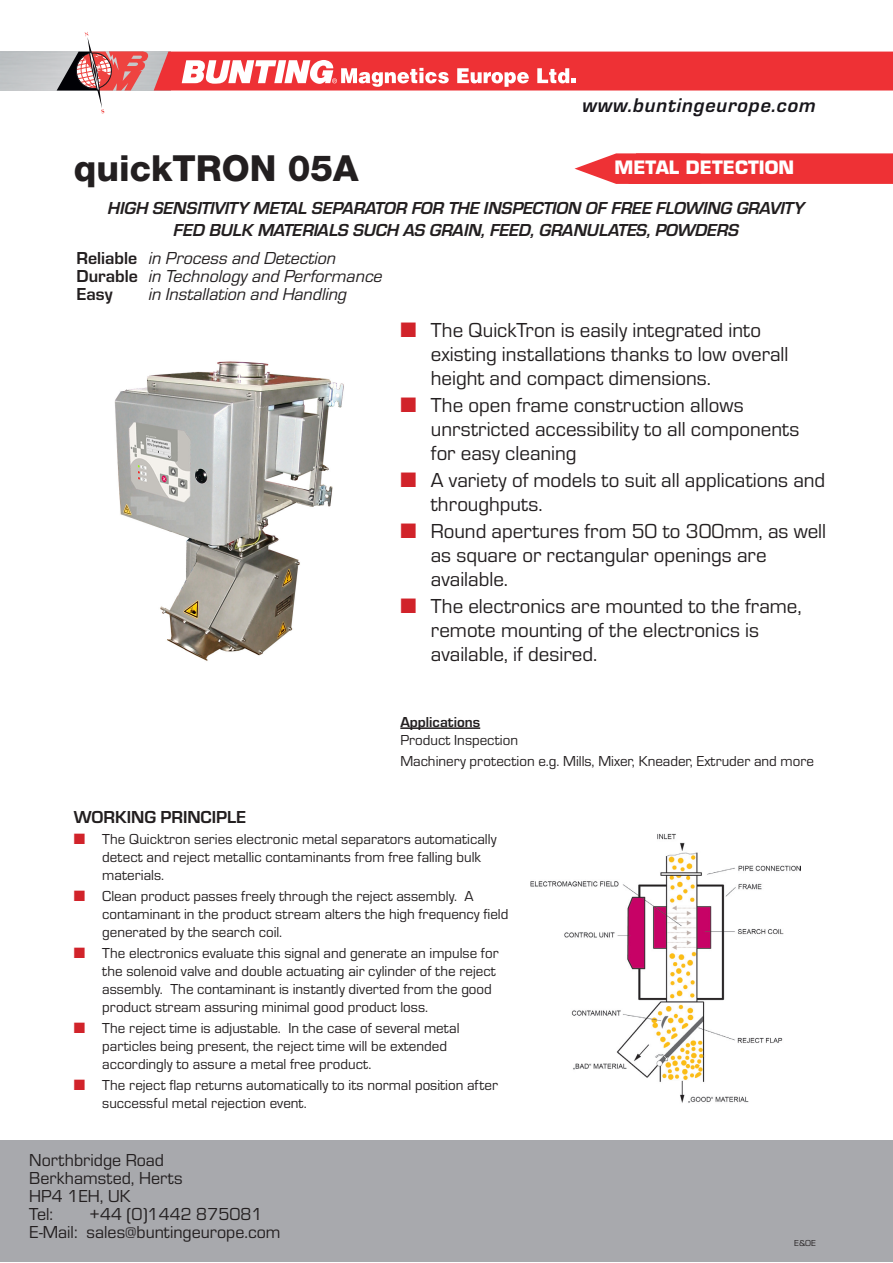
<style>
.page{position:relative;width:893px;height:1263px;background:#fff}
.page>*{position:absolute;margin:0;border:0;box-sizing:border-box;transform-origin:0 0}
.t1{font:800 36px "Helvetica Neue LT Std";color:#231f20}
.t2{font:21px "Eurostile";color:#231f20}
.t3{font:italic 700 20.55px "Eurostile";letter-spacing:.045em;color:#18161b}
.t4{font:italic 700 18px "Eurostile";color:#231f20}
.t5{font:18px "Eurostile";color:#231f20}
.t6{font:italic 18px "Eurostile";color:#231f20}
.t7{font:700 18px "Eurostile";color:#231f20}
.t8{font:700 18px "Eurostile LT Std";color:#fff}
.t9{font:15px "Eurostile";color:#231f20}
.t10{font:700 15px "Eurostile";color:#231f20}
.t11{font:9px "Eurostile";color:#231f20}
.s1{font-weight:700;font-style:normal}
.s2{color:#d1232a}
</style>
<div class="page">
<svg style="left:57px;top:32px;width:91px;height:82px"></svg>
<svg style="left:154px;top:52px;width:739px;height:39px;background:#f05256"></svg>
<div style="left:0;top:1140px;width:893px;height:122px;background:#a8a9ad"></div>
<img style="left:114px;top:361px;width:230px;height:300px">
<img style="left:530px;top:833px;width:271px;height:270px">
<hr style="left:400px;top:727px;width:80px;height:2px;background:#231f20">
<svg style="left:574px;top:153px;width:319px;height:31px;background:#ef4145"></svg>
<p class="t1" style="left:74px;top:147px;width:286px">quickTRON 05A</p>
<p class="t3" style="left:583px;top:92px;width:235px">www.buntingeurope.com</p>
<p class="t8" style="left:614px;top:156px;width:181px">METAL DETECTION</p>
<p class="t4" style="left:108px;top:196px;width:698px">HIGH SENSITIVITY METAL SEPARATOR FOR THE INSPECTION OF FREE FLOWING GRAVITY</p>
<p class="t4" style="left:174px;top:218px;width:567px">FED BULK MATERIALS SUCH AS GRAIN, FEED, GRANULATES, POWDERS</p>
<p class="t6" style="left:77px;top:246px;width:261px"><span class="s1">Reliable</span> in Process and Detection</p>
<p class="t6" style="left:77px;top:264px;width:308px"><span class="s1">Durable</span> in Technology and Performance</p>
<p class="t7" style="left:77px;top:281px;width:38px">Easy</p>
<p class="t6" style="left:149px;top:282px;width:200px">in Installation and Handling</p>
<p class="t2" style="left:401px;top:316px;width:362px"><span class="s2">■</span> The QuickTron is easily integrated into</p>
<p class="t2" style="left:431px;top:340px;width:359px">existing installations thanks to low overall</p>
<p class="t2" style="left:431px;top:364px;width:282px">height and compact dimensions.</p>
<p class="t2" style="left:401px;top:391px;width:345px"><span class="s2">■</span> The open frame construction allows</p>
<p class="t2" style="left:431px;top:415px;width:370px">unrstricted accessibility to all components</p>
<p class="t2" style="left:431px;top:439px;width:147px">for easy cleaning</p>
<p class="t2" style="left:401px;top:466px;width:426px"><span class="s2">■</span> A variety of models to suit all applications and</p>
<p class="t2" style="left:431px;top:490px;width:113px">throughputs.</p>
<p class="t2" style="left:401px;top:517px;width:427px"><span class="s2">■</span> Round apertures from 50 to 300mm, as well</p>
<p class="t2" style="left:431px;top:541px;width:337px">as square or rectangular openings are</p>
<p class="t2" style="left:431px;top:565px;width:79px">available.</p>
<p class="t2" style="left:401px;top:592px;width:402px"><span class="s2">■</span> The electronics are mounted to the frame,</p>
<p class="t2" style="left:431px;top:616px;width:330px">remote mounting of the electronics is</p>
<p class="t2" style="left:431px;top:640px;width:168px">available, if desired.</p>
<p class="t7" style="left:74px;top:804px;width:174px">WORKING PRINCIPLE</p>
<p class="t10" style="left:400px;top:711px;width:81px">Applications</p>
<p class="t9" style="left:400px;top:730px;width:119px">Product Inspection</p>
<p class="t9" style="left:400px;top:751px;width:415px">Machinery protection e.g. Mills, Mixer, Kneader, Extruder and more</p>
<p class="t9" style="left:74px;top:829px;width:424px"><span class="s2">■</span> The Quicktron series electronic metal separators automatically</p>
<p class="t9" style="left:102px;top:847px;width:380px">detect and reject metallic contaminants from free falling bulk</p>
<p class="t9" style="left:102px;top:865px;width:63px">materials.</p>
<p class="t9" style="left:74px;top:886px;width:401px"><span class="s2">■</span> Clean product passes freely through the reject assembly. A</p>
<p class="t9" style="left:102px;top:904px;width:408px">contaminant in the product stream alters the high frequency field</p>
<p class="t9" style="left:102px;top:922px;width:181px">generated by the search coil.</p>
<p class="t9" style="left:74px;top:943px;width:426px"><span class="s2">■</span> The electronics evaluate this signal and generate an impulse for</p>
<p class="t9" style="left:102px;top:961px;width:395px">the solenoid valve and double actuating air cylinder of the reject</p>
<p class="t9" style="left:102px;top:979px;width:391px">assembly. The contaminant is instantly diverted from the good</p>
<p class="t9" style="left:102px;top:997px;width:327px">product stream assuring minimal good product loss.</p>
<p class="t9" style="left:74px;top:1018px;width:387px"><span class="s2">■</span> The reject time is adjustable. In the case of several metal</p>
<p class="t9" style="left:102px;top:1036px;width:346px">particles being present, the reject time will be extended</p>
<p class="t9" style="left:102px;top:1054px;width:271px">accordingly to assure a metal free product.</p>
<p class="t9" style="left:74px;top:1075px;width:426px"><span class="s2">■</span> The reject flap returns automatically to its normal position after</p>
<p class="t9" style="left:102px;top:1093px;width:206px">successful metal rejection event.</p>
<p class="t5" style="left:29px;top:1148px;width:136px">Northbridge Road</p>
<p class="t5" style="left:29px;top:1166px;width:155px">Berkhamsted, Herts</p>
<p class="t5" style="left:29px;top:1184px;width:103px">HP4 1EH, UK</p>
<p class="t5" style="left:29px;top:1202px;width:25px">Tel:</p>
<p class="t5" style="left:89px;top:1202px;width:175px">+44 (0)1442 875081</p>
<p class="t5" style="left:29px;top:1220px;width:253px">E-Mail: sales@buntingeurope.com</p>
<p class="t11" style="left:794px;top:1237px;width:23px">E&amp;OE</p>
</div>
